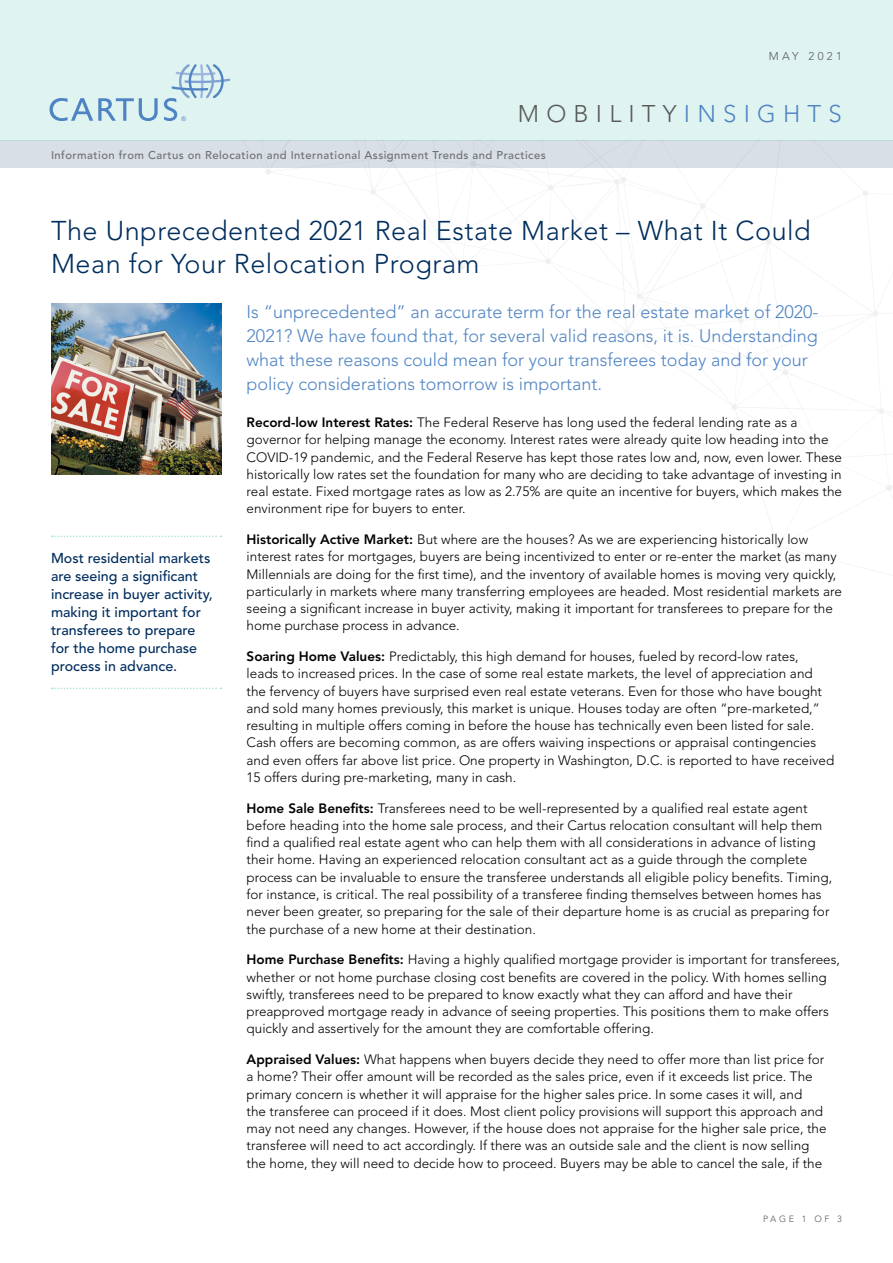
<style>
.page{position:relative;width:893px;height:1263px;background:#fff}
.page>*{position:absolute;margin:0;border:0;box-sizing:border-box;transform-origin:0 0}
.t1{font:300 27px/32.4px "Avenir LT Std";letter-spacing:.02em;color:#002d5d}
.t2{font:300 24px "Avenir LT Std";letter-spacing:.3em;color:#58595b}
.t3{font:300 18px/24px "Avenir LT Std";color:#4f84c4}
.t4{font:500 14.25px/18px "Avenir LT Std";color:#002d5d}
.t5{font:300 13.5px/17.2px "Avenir LT Std";color:#000}
.t6{font:500 11.25px "Avenir LT Std";letter-spacing:.04em;color:#6d6e71}
.t7{font:300 11.25px "Avenir LT Std";letter-spacing:.3em;color:#58595b}
.t8{font:300 9px "Avenir LT Std";letter-spacing:.3em;color:#58595b}
.t9{font:6.3px "Arial";color:#4f84c4}
.s1{color:#4f84c4}
.s2{font-weight:800}
</style>
<div class="page">
<div style="left:0;top:0;width:893px;height:140px;background:#dff4f1"></div>
<svg style="left:50px;top:98px;width:108px;height:23px"></svg>
<svg style="left:164px;top:64px;width:66px;height:57px"></svg>
<svg style="left:180px;top:140px;width:713px;height:436px"></svg>
<div style="left:0;top:141px;width:893px;height:27px;background:#d9dfe6"></div>
<img style="left:51px;top:304px;width:170px;height:170px">
<svg style="left:52px;top:535px;width:169px;height:2px"></svg>
<svg style="left:52px;top:688px;width:169px;height:1px"></svg>
<p class="t9" style="left:181px;top:114px;width:6px">®</p>
<p class="t7" style="left:769px;top:49px;width:75px">MAY 2021</p>
<h2 class="t2" style="left:518px;top:100px;width:326px">MOBILITY<span class="s1">INSIGHTS</span></h2>
<p class="t6" style="left:51px;top:148px;width:496px">Information from Cartus on Relocation and International Assignment Trends and Practices</p>
<h1 class="t1" style="left:51px;top:215px;width:761px">The Unprecedented 2021 Real Estate Market – What It Could<br>Mean for Your Relocation Program</h1>
<p class="t3" style="left:247px;top:299px;width:573px">Is “unprecedented” an accurate term for the real estate market of 2020- 2021? We have found that, for several valid reasons, it is. Understanding what these reasons could mean for your transferees today and for your policy considerations tomorrow is important.</p>
<p class="t5" style="left:247px;top:414px;width:597px"><span class="s2">Record-low Interest Rates:</span> The Federal Reserve has long used the federal lending rate as a governor for helping manage the economy. Interest rates were already quite low heading into the COVID-19 pandemic, and the Federal Reserve has kept those rates low and, now, even lower. These historically low rates set the foundation for many who are deciding to take advantage of investing in real estate. Fixed mortgage rates as low as 2.75% are quite an incentive for buyers, which makes the environment ripe for buyers to enter.</p>
<p class="t5" style="left:247px;top:531px;width:597px"><span class="s2">Historically Active Market:</span> But where are the houses? As we are experiencing historically low interest rates for mortgages, buyers are being incentivized to enter or re-enter the market (as many Millennials are doing for the first time), and the inventory of available homes is moving very quickly, particularly in markets where many transferring employees are headed. Most residential markets are seeing a significant increase in buyer activity, making it important for transferees to prepare for the home purchase process in advance.</p>
<p class="t5" style="left:247px;top:648px;width:589px"><span class="s2">Soaring Home Values:</span> Predictably, this high demand for houses, fueled by record-low rates,<br>leads to increased prices. In the case of some real estate markets, the level of appreciation and the fervency of buyers have surprised even real estate veterans. Even for those who have bought and sold many homes previously, this market is unique. Houses today are often “pre-marketed,” resulting in multiple offers coming in before the house has technically even been listed for sale.<br>Cash offers are becoming common, as are offers waiving inspections or appraisal contingencies and even offers far above list price. One property in Washington, D.C. is reported to have received 15 offers during pre-marketing, many in cash.</p>
<p class="t5" style="left:247px;top:799px;width:587px"><span class="s2">Home Sale Benefits:</span> Transferees need to be well-represented by a qualified real estate agent before heading into the home sale process, and their Cartus relocation consultant will help them find a qualified real estate agent who can help them with all considerations in advance of listing their home. Having an experienced relocation consultant act as a guide through the complete process can be invaluable to ensure the transferee understands all eligible policy benefits. Timing, for instance, is critical. The real possibility of a transferee finding themselves between homes has never been greater, so preparing for the sale of their departure home is as crucial as preparing for the purchase of a new home at their destination.</p>
<p class="t5" style="left:247px;top:951px;width:595px"><span class="s2">Home Purchase Benefits:</span> Having a highly qualified mortgage provider is important for transferees, whether or not home purchase closing cost benefits are covered in the policy. With homes selling swiftly, transferees need to be prepared to know exactly what they can afford and have their preapproved mortgage ready in advance of seeing properties. This positions them to make offers quickly and assertively for the amount they are comfortable offering.</p>
<p class="t5" style="left:247px;top:1051px;width:581px"><span class="s2">Appraised Values:</span> What happens when buyers decide they need to offer more than list price for a home? Their offer amount will be recorded as the sales price, even if it exceeds list price. The primary concern is whether it will appraise for the higher sales price. In some cases it will, and<br>the transferee can proceed if it does. Most client policy provisions will support this approach and may not need any changes. However, if the house does not appraise for the higher sale price, the transferee will need to act accordingly. If there was an outside sale and the client is now selling the home, they will need to decide how to proceed. Buyers may be able to cancel the sale, if the</p>
<p class="t4" style="left:51px;top:549px;width:163px">Most residential markets are seeing a significant increase in buyer activity, making it important for transferees to prepare for the home purchase process in advance.</p>
<p class="t8" style="left:763px;top:1214px;width:80px">PAGE 1 OF 3</p>
</div>
